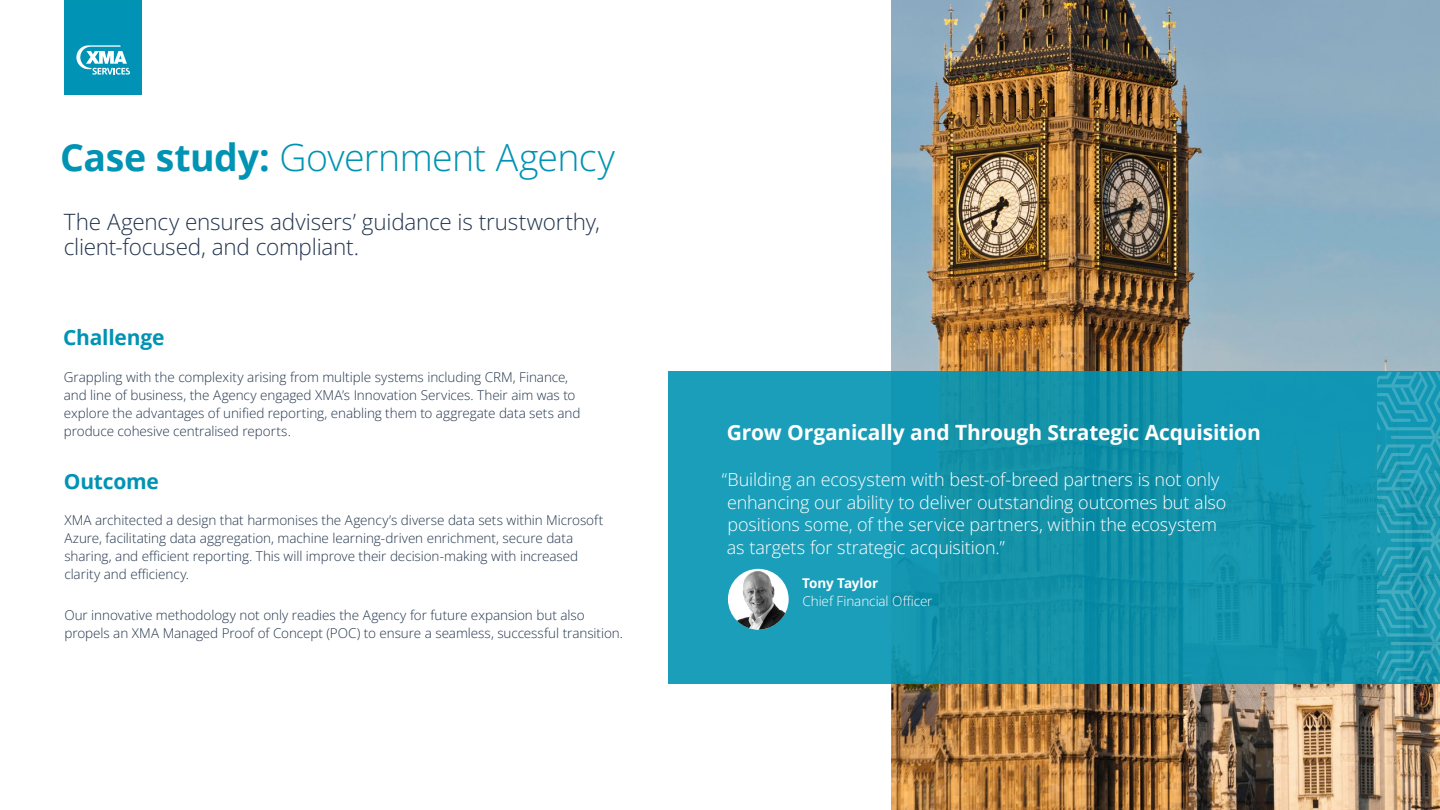
<style>
.page{position:relative;width:1440px;height:810px;background:#fff}
.page>*{position:absolute;margin:0;border:0;box-sizing:border-box;transform-origin:0 0}
.t1{font:37.5px "Open Sans";letter-spacing:-.02em;color:#0093b3}
.t2{font:22.5px/25.5px "Open Sans";letter-spacing:-.01em;color:#23354d}
.t3{font:700 21px "Open Sans";letter-spacing:-.01em;color:#fff}
.t4{font:700 21px "Open Sans";letter-spacing:-.01em;color:#0093b3}
.t5{font:18px/22.5px "Open Sans";letter-spacing:-.005em;color:#fff}
.t6{font:13.5px/18px "Open Sans";letter-spacing:-.005em;color:#23354d}
.t7{font:13.5px "Open Sans";letter-spacing:-.005em;color:#fff}
.t8{font:700 13.5px "Open Sans";letter-spacing:-.01em;color:#fff}
.s1{font-weight:700}
</style>
<div class="page">
<img style="left:891px;top:0;width:549px;height:810px">
<svg style="left:668px;top:371px;width:772px;height:312px;background:#1495af"></svg>
<img style="left:728px;top:569px;width:59px;height:61px">
<svg style="left:1377px;top:373px;width:63px;height:308px;background:#239cb4"></svg>
<div style="left:64px;top:0;width:78px;height:94px;background:#0093b4"></div>
<svg style="left:76px;top:45px;width:54px;height:30px"></svg>
<h1 class="t1" style="left:60px;top:132px;width:556px"><span class="s1">Case study:</span> Government Agency</h1>
<h2 class="t2" style="left:64px;top:209px;width:538px">The Agency ensures advisers’ guidance is trustworthy, client-focused, and compliant.</h2>
<h3 class="t4" style="left:63px;top:323px;width:103px">Challenge</h3>
<p class="t6" style="left:64px;top:368px;width:518px">Grappling with the complexity arising from multiple systems including CRM, Finance, and line of business, the Agency engaged XMA’s Innovation Services. Their aim was to explore the advantages of unified reporting, enabling them to aggregate data sets and produce cohesive centralised reports.</p>
<h3 class="t4" style="left:64px;top:466px;width:97px">Outcome</h3>
<p class="t6" style="left:64px;top:511px;width:540px">XMA architected a design that harmonises the Agency’s diverse data sets within Microsoft Azure, facilitating data aggregation, machine learning-driven enrichment, secure data sharing, and efficient reporting. This will improve their decision-making with increased clarity and efficiency.</p>
<p class="t6" style="left:64px;top:606px;width:560px">Our innovative methodology not only readies the Agency for future expansion but also propels an XMA Managed Proof of Concept (POC) to ensure a seamless, successful transition.</p>
<h3 class="t3" style="left:727px;top:417px;width:536px">Grow Organically and Through Strategic Acquisition</h3>
<h3 class="t5" style="left:722px;top:468px;width:506px">“Building an ecosystem with best-of-breed partners is not only enhancing our ability to deliver outstanding outcomes but also positions some, of the service partners, within the ecosystem as targets for strategic acquisition.”</h3>
<p class="t8" style="left:802px;top:574px;width:77px">Tony Taylor</p>
<p class="t7" style="left:802px;top:592px;width:132px">Chief Financial Officer</p>
</div>
